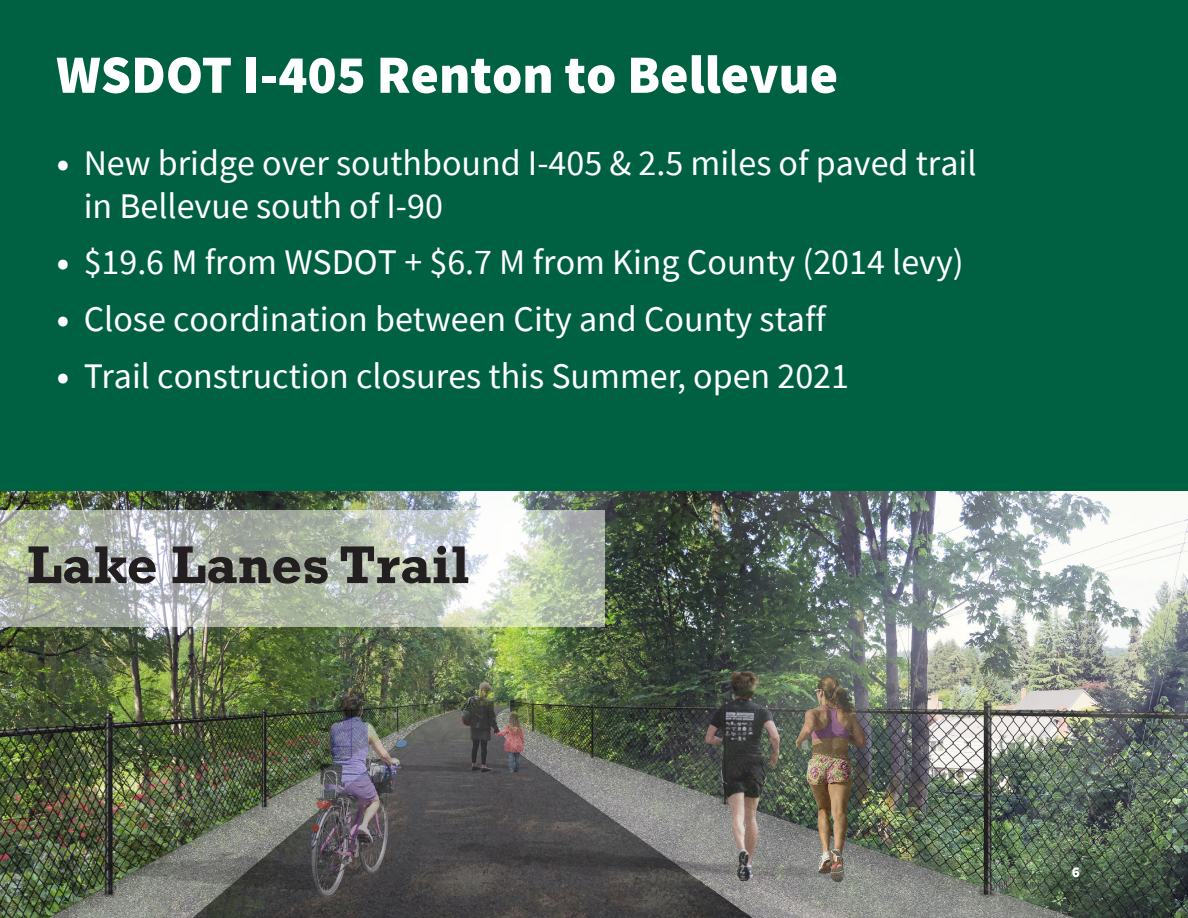
<style>
.page{position:relative;width:1188px;height:918px;background:#006142}
.page>*{position:absolute;margin:0;border:0;box-sizing:border-box;transform-origin:0 0}
.t1{font:900 54px "Source Sans Pro";color:#fff}
.t2{font:700 54px "Rockwell";color:#231f20}
.t3{font:36px/42.8px "Source Sans Pro";color:#fff}
.t4{font:900 15px "Source Sans Pro";color:#fff}
.s1{font-weight:700}
</style>
<div class="page">
<img style="left:0;top:491px;width:1188px;height:427px">
<svg style="left:0;top:511px;width:605px;height:116px;background:#bbc3b7"></svg>
<p class="t1" style="left:56px;top:38px;width:784px">WSDOT I-405 Renton to Bellevue</p>
<p class="t3" style="left:84px;top:141px;width:894px;text-indent:-27px"><span class="s1">•</span> New bridge over southbound I-405 &amp; 2.5 miles of paved trail in Bellevue south of I-90</p>
<p class="t3" style="left:57px;top:241px;width:909px"><span class="s1">•</span> $19.6 M from WSDOT + $6.7 M from King County (2014 levy)</p>
<p class="t3" style="left:57px;top:298px;width:771px"><span class="s1">•</span> Close coordination between City and County staff</p>
<p class="t3" style="left:57px;top:355px;width:794px"><span class="s1">•</span> Trail construction closures this Summer, open 2021</p>
<p class="t2" style="left:27px;top:532px;width:444px">Lake Lanes Trail</p>
<p class="t4" style="left:1072px;top:861px;width:10px">6</p>
</div>
